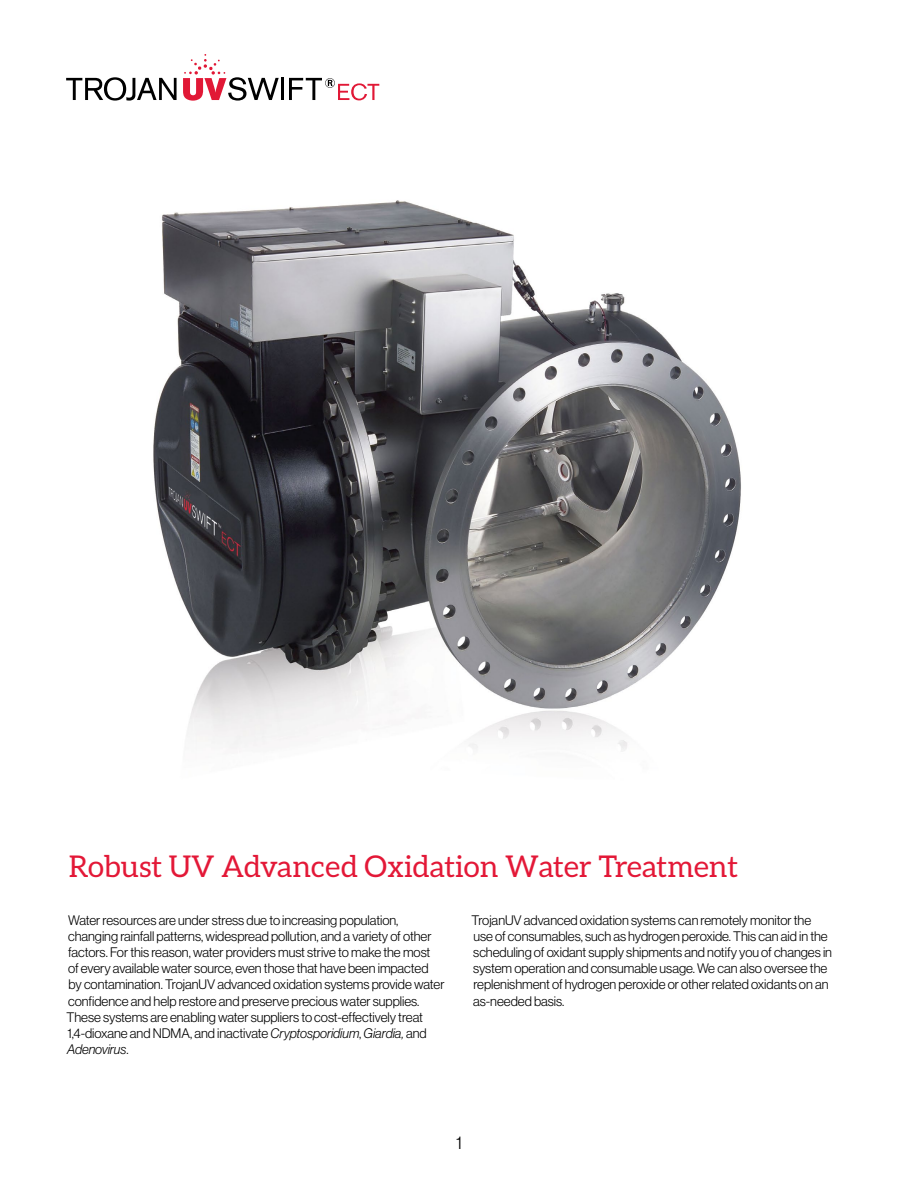
<style>
.page{position:relative;width:918px;height:1188px;background:#fff}
.page>*{position:absolute;margin:0;border:0;box-sizing:border-box;transform-origin:0 0}
.H2___Page_Head_ALEO{font:30px "Aleo";color:#e31837}
.t1{font:18px "N Haas Grotesk DS Pro 45 Lt";color:#000}
.P___body_small{font:13.5px/16.2px "N Haas Grotesk DS Pro 45 Lt";color:#000}
.s1{font-family:"N Haas Grotesk DS Pro 46 Lt It"}
</style>
<div class="page">
<svg style="left:66px;top:77px;width:111px;height:24px"></svg>
<svg style="left:183px;top:54px;width:96px;height:47px"></svg>
<hr style="left:281px;top:78px;width:3px;height:22px;background:#000">
<svg style="left:289px;top:78px;width:90px;height:22px"></svg>
<img style="left:153px;top:200px;width:588px;height:552px">
<p class="H2___Page_Head_ALEO" style="left:69px;top:850px;width:671px">Robust UV Advanced Oxidation Water Treatment</p>
<p class="P___body_small" style="left:68px;top:912px;width:378px">Water resources are under stress due to increasing population, changing rainfall patterns, widespread pollution, and a variety of other factors. For this reason, water providers must strive to make the most<br>of every available water source, even those that have been impacted by contamination. TrojanUV advanced oxidation systems provide water confidence and help restore and preserve precious water supplies.</p>
<p class="P___body_small" style="left:67px;top:1009px;width:362px">These systems are enabling water suppliers to cost-effectively treat<br>1,4-dioxane and NDMA, and inactivate <span class="s1">Cryptosporidium</span>, <span class="s1">Giardia,</span> and<br><span class="s1">Adenovirus</span>.</p>
<p class="P___body_small" style="left:472px;top:912px;width:362px">TrojanUV advanced oxidation systems can remotely monitor the use of consumables, such as hydrogen peroxide. This can aid in the scheduling of oxidant supply shipments and notify you of changes in system operation and consumable usage. We can also oversee the replenishment of hydrogen peroxide or other related oxidants on an as-needed basis.</p>
<h2 class="t1" style="left:456px;top:1133px;width:7px">1</h2>
</div>
